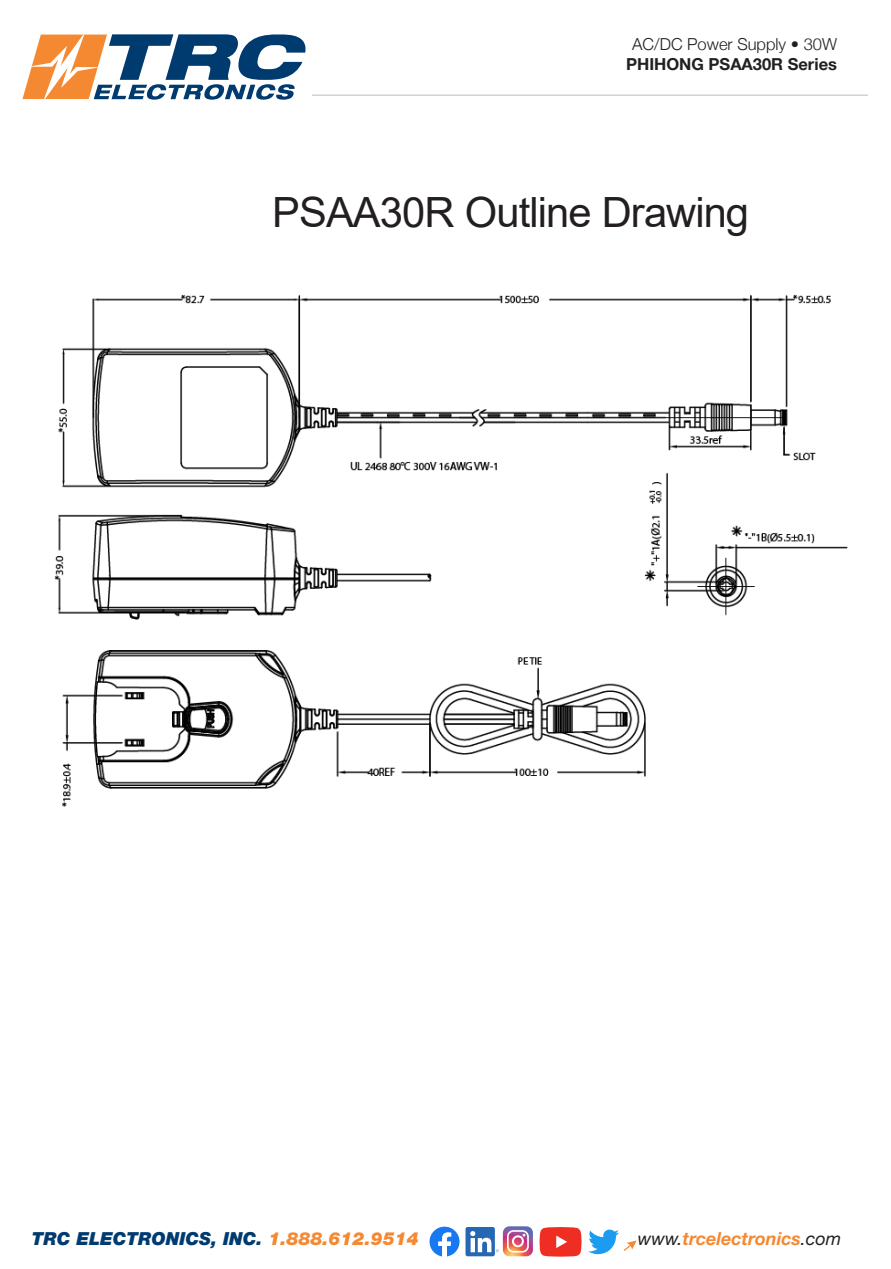
<style>
.page{position:relative;width:891px;height:1269px;background:#fff}
.page>*{position:absolute;margin:0;border:0;box-sizing:border-box;transform-origin:0 0}
.t1{font:41.7px "Arial";letter-spacing:-.02em;color:#231f20}
.t2{font:italic 900 18px "Helvetica Neue LT Std";color:#003b70}
.t3{font:italic 700 18px "Helvetica Neue LT Std";color:#f58932}
.t4{font:300 16.5px "Helvetica Neue";color:#231f20}
.t5{font:700 16.5px "Helvetica Neue";color:#231f20}
.s1{color:#f58932}
.s2{font-weight:400;color:#231f20}
</style>
<div class="page">
<hr style="left:312px;top:94px;width:556px;height:2px;background:#d3d0ce">
<svg style="left:22px;top:34px;width:284px;height:66px"></svg>
<svg style="left:430px;top:1227px;width:30px;height:30px"></svg>
<svg style="left:540px;top:1227px;width:42px;height:30px"></svg>
<svg style="left:588px;top:1229px;width:49px;height:25px"></svg>
<div style="left:466px;top:1227px;width:29px;height:29px;background:#2567b3;border-radius:2px"></div>
<svg style="left:470px;top:1226px;width:63px;height:30px"></svg>
<img style="left:55px;top:294px;width:793px;height:512px">
<p class="t4" style="left:632px;top:31px;width:206px">AC/DC Power Supply • 30W</p>
<p class="t5" style="left:626px;top:51px;width:212px">PHIHONG PSAA30R Series</p>
<h1 class="t1" style="left:272px;top:184px;width:478px">PSAA30R Outline Drawing</h1>
<p class="t2" style="left:32px;top:1227px;width:388px">TRC ELECTRONICS, INC. <span class="s1">1.888.612.9514</span></p>
<p class="t3" style="left:638px;top:1227px;width:205px"><span class="s2">www.</span>trcelectronics<span class="s2">.com</span></p>
</div>
